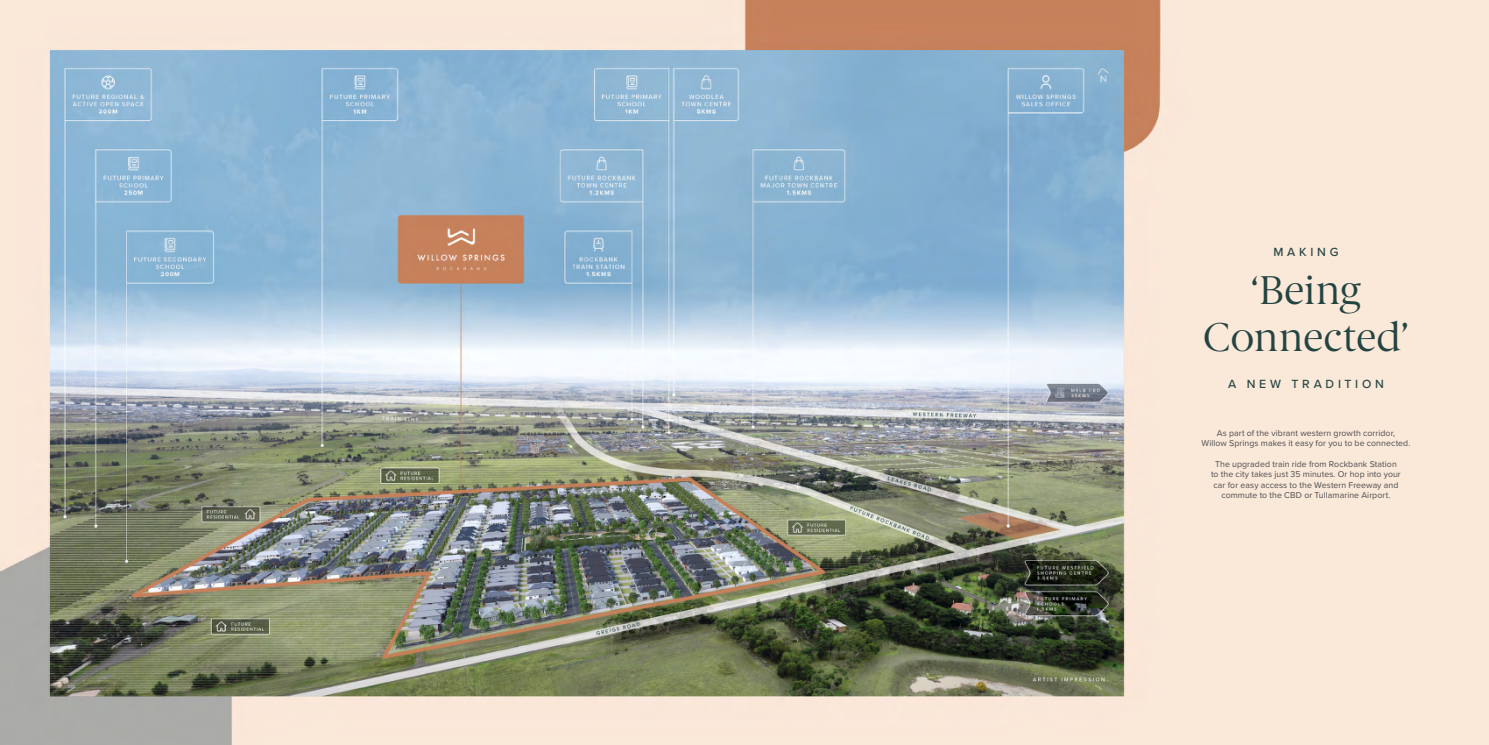
<style>
.page{position:relative;width:1489px;height:745px;background:#fff}
.page>*{position:absolute;margin:0;border:0;box-sizing:border-box;transform-origin:0 0}
.t1{font:40.25px/47.2px "Berlingske Serif";letter-spacing:-.005em;color:#244442;text-align:center}
.t2{font:500 12.25px "Proxima Nova";letter-spacing:.305em;color:#244442}
.t3{font:8.75px/10.5px "Proxima Nova";letter-spacing:.005em;color:#4d4d4f;text-align:center}
</style>
<div class="page">
<img style="left:0;top:0;width:1488px;height:744px">
<h2 class="t2" style="left:1273px;top:243px;width:66px">MAKING</h2>
<h1 class="t1" style="left:1202px;top:265px;width:208px">‘Being<br>Connected’</h1>
<h2 class="t2" style="left:1227px;top:374px;width:157px">A NEW TRADITION</h2>
<p class="t3" style="left:1201px;top:427px;width:210px">As part of the vibrant western growth corridor,<br>Willow Springs makes it easy for you to be connected.</p>
<p class="t3" style="left:1210px;top:458px;width:191px">The upgraded train ride from Rockbank Station to the city takes just 35 minutes. Or hop into your car for easy access to the Western Freeway and commute to the CBD or Tullamarine Airport.</p>
</div>
